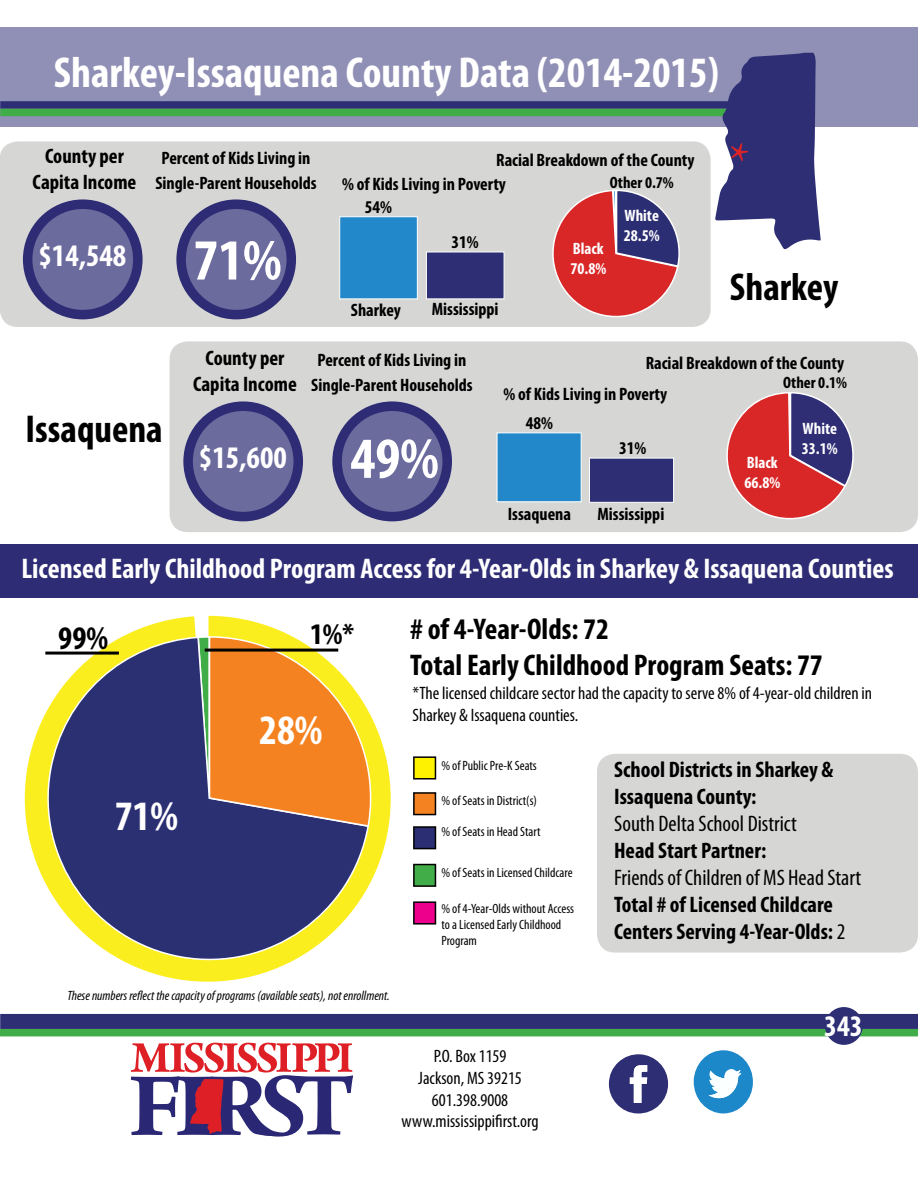
<style>
.page{position:relative;width:918px;height:1188px;background:#fff}
.page>*{position:absolute;margin:0;border:0;box-sizing:border-box;transform-origin:0 0}
.t1{font:700 condensed 58.5px "Myriad Pro";color:#fff}
.t2{font:52.5px "Minion Pro";color:#dc2328}
.t3{font:700 condensed 43.5px "Myriad Pro";color:#fff}
.t4{font:700 condensed 42px "Myriad Pro";color:#fff}
.t5{font:700 condensed 39px "Myriad Pro";color:#000}
.t6{font:700 condensed 33px "Myriad Pro";color:#000}
.t7{font:700 condensed 31.5px "Myriad Pro";color:#fff}
.t8{font:700 condensed 30px/36px "Myriad Pro";color:#000}
.t9{font:700 condensed 30px "Myriad Pro";color:#fff}
.t10{font:700 condensed 28.5px "Myriad Pro";color:#fff}
.t11{font:700 condensed 22.5px/27px "Myriad Pro";color:#000}
.t12{font:condensed 22.5px "Myriad Pro";color:#000}
.t13{font:700 condensed 21px/25.2px "Myriad Pro";color:#000;text-align:center}
.t14{font:700 condensed 18px/25.2px "Myriad Pro";color:#000;text-align:center}
.t15{font:condensed 18px/21.6px "Myriad Pro";color:#000;text-align:center}
.t16{font:700 condensed 16.5px/19.8px "Myriad Pro";color:#fff}
.t17{font:700 condensed 16.5px "Myriad Pro";color:#000}
.t18{font:condensed 13.5px/16.2px "Myriad Pro";color:#000}
.t19{font:italic condensed 13.5px "Myriad Pro";color:#000}
.s1{font-size:58.5px}
.s2{font-weight:400}
</style>
<div class="page">
<div style="left:24px;top:615px;width:367px;height:367px;background:#fbee1e;border-radius:182px"></div>
<svg style="left:35px;top:636px;width:335px;height:336px"></svg>
<svg style="left:193px;top:615px;width:179px;height:213px"></svg>
<hr style="left:45px;top:652px;width:74px;height:3px;background:#000">
<div style="left:597px;top:754px;width:321px;height:199px;background:#d6d7d5;border-radius:18px"></div>
<svg style="left:608px;top:1054px;width:60px;height:60px"></svg>
<div style="left:0;top:544px;width:918px;height:54px;background:#2e2c74"></div>
<div style="left:0;top:1029px;width:918px;height:7px;background:#41ad49"></div>
<div style="left:0;top:1014px;width:918px;height:15px;background:#2d2e74"></div>
<svg style="left:693px;top:1050px;width:60px;height:64px"></svg>
<div style="left:826px;top:1008px;width:36px;height:36px;background:#2d2e74;border-radius:50%"></div>
<div style="left:825px;top:1007px;width:38px;height:38px;border:2px solid #2d2e74;border-radius:50%"></div>
<div style="left:414px;top:902px;width:21px;height:22px;background:#ec008c"></div>
<div style="left:413px;top:901px;width:23px;height:24px;border:2px solid #000"></div>
<div style="left:414px;top:865px;width:21px;height:21px;background:#41ad49"></div>
<div style="left:413px;top:864px;width:23px;height:23px;border:2px solid #000"></div>
<div style="left:414px;top:827px;width:21px;height:22px;background:#2c2e74"></div>
<div style="left:413px;top:826px;width:23px;height:23px;border:2px solid #000"></div>
<div style="left:414px;top:793px;width:21px;height:22px;background:#f58220"></div>
<div style="left:413px;top:792px;width:23px;height:23px;border:2px solid #000"></div>
<div style="left:414px;top:757px;width:21px;height:22px;background:#fff200"></div>
<div style="left:413px;top:756px;width:23px;height:24px;border:2px solid #000"></div>
<div style="left:0;top:28px;width:918px;height:99px;background:#908fb5"></div>
<div style="left:0;top:101px;width:737px;height:8px;background:#2d2e74"></div>
<div style="left:0;top:109px;width:738px;height:7px;background:#41ad49"></div>
<svg style="left:715px;top:53px;width:106px;height:197px"></svg>
<hr style="left:205px;top:649px;width:133px;height:3px;background:#000">
<div style="left:0;top:141px;width:711px;height:186px;background:#d6d7d5;border-radius:18px"></div>
<div style="left:28px;top:204px;width:110px;height:111px;background:#6c6b9e;border-radius:50%"></div>
<div style="left:23px;top:199px;width:120px;height:120px;border:10px solid #2e2c74;border-radius:50%"></div>
<div style="left:426px;top:252px;width:78px;height:47px;background:#2d2e74"></div>
<div style="left:339px;top:216px;width:79px;height:83px;background:#2288c9;border:1px solid #fff"></div>
<div style="left:181px;top:204px;width:110px;height:111px;background:#6c6b9e;border-radius:50%"></div>
<div style="left:176px;top:199px;width:120px;height:120px;border:10px solid #2e2c74;border-radius:50%"></div>
<svg style="left:552px;top:189px;width:128px;height:129px"></svg>
<div style="left:170px;top:341px;width:748px;height:191px;background:#d6d7d5;border-radius:18px"></div>
<div style="left:188px;top:406px;width:110px;height:111px;background:#6c6b9e;border-radius:50%"></div>
<div style="left:183px;top:401px;width:120px;height:120px;border:10px solid #2e2c74;border-radius:50%"></div>
<div style="left:337px;top:406px;width:110px;height:111px;background:#6c6b9e;border-radius:50%"></div>
<div style="left:332px;top:401px;width:120px;height:120px;border:10px solid #2e2c74;border-radius:50%"></div>
<div style="left:589px;top:458px;width:85px;height:45px;background:#2d2e74;border:1px solid #fff"></div>
<div style="left:497px;top:432px;width:85px;height:70px;background:#2288c9;border:1px solid #fff"></div>
<svg style="left:726px;top:392px;width:128px;height:128px"></svg>
<svg style="left:131px;top:1043px;width:222px;height:93px"></svg>
<h3 class="t3" style="left:54px;top:49px;width:667px">Sharkey-Issaquena County Data (2014-2015)</h3>
<p class="t13" style="left:33px;top:144px;width:105px">County per<br>Capita Income</p>
<h3 class="t7" style="left:39px;top:238px;width:89px">$14,548</h3>
<p class="t14" style="left:155px;top:146px;width:163px">Percent of Kids Living in<br>Single-Parent Households</p>
<h1 class="t1" style="left:193px;top:228px;width:90px">71%</h1>
<p class="t14" style="left:342px;top:149px;width:354px;line-height:23.5px;text-align:left;text-indent:154px">Racial Breakdown of the County % of Kids Living in Poverty</p>
<p class="t17" style="left:610px;top:174px;width:66px">Other 0.7%</p>
<p class="t14" style="left:365px;top:195px;width:29px">54%</p>
<p class="t14" style="left:452px;top:230px;width:29px">31%</p>
<p class="t14" style="left:351px;top:298px;width:52px">Sharkey</p>
<p class="t14" style="left:432px;top:297px;width:68px">Mississippi</p>
<p class="t16" style="left:570px;top:239px;width:37px">Black<br>70.8%</p>
<p class="t16" style="left:624px;top:206px;width:37px">White<br>28.5%</p>
<h2 class="t2" style="left:729px;top:126px;width:23px">*</h2>
<h3 class="t5" style="left:730px;top:265px;width:110px">Sharkey</h3>
<h3 class="t5" style="left:26px;top:407px;width:139px">Issaquena</h3>
<p class="t13" style="left:193px;top:346px;width:105px">County per<br>Capita Income</p>
<p class="t14" style="left:311px;top:348px;width:163px">Percent of Kids Living in<br>Single-Parent Households</p>
<h3 class="t7" style="left:199px;top:440px;width:241px">$15,600 <span class="s1">49%</span></h3>
<p class="t14" style="left:646px;top:351px;width:200px">Racial Breakdown of the County</p>
<p class="t14" style="left:503px;top:382px;width:165px">% of Kids Living in Poverty</p>
<p class="t14" style="left:526px;top:411px;width:29px">48%</p>
<p class="t14" style="left:508px;top:501px;width:65px">Issaquena</p>
<p class="t14" style="left:619px;top:436px;width:29px">31%</p>
<p class="t14" style="left:597px;top:501px;width:68px">Mississippi</p>
<p class="t17" style="left:783px;top:374px;width:66px">Other 0.1%</p>
<p class="t16" style="left:744px;top:453px;width:37px">Black<br>66.8%</p>
<p class="t16" style="left:802px;top:419px;width:37px">White<br>33.1%</p>
<h3 class="t10" style="left:21px;top:553px;width:874px">Licensed Early Childhood Program Access for 4-Year-Olds in Sharkey &amp; Issaquena Counties</h3>
<h3 class="t6" style="left:58px;top:620px;width:51px">99%</h3>
<h3 class="t4" style="left:115px;top:793px;width:65px">71%</h3>
<h3 class="t8" style="left:310px;top:616px;width:46px">1%*</h3>
<h3 class="t4" style="left:259px;top:707px;width:65px">28%</h3>
<h3 class="t8" style="left:410px;top:611px;width:414px"># of 4-Year-Olds: 72<br>Total Early Childhood Program Seats: 77</h3>
<p class="t15" style="left:413px;top:683px;width:461px;text-align:left">*The licensed childcare sector had the capacity to serve 8% of 4-year-old children in<br>Sharkey &amp; Issaquena counties.</p>
<p class="t18" style="left:441px;top:757px;width:97px">% of Public Pre-K Seats</p>
<p class="t18" style="left:441px;top:793px;width:97px">% of Seats in District(s)</p>
<p class="t18" style="left:441px;top:824px;width:101px">% of Seats in Head Start</p>
<p class="t18" style="left:441px;top:865px;width:133px">% of Seats in Licensed Childcare</p>
<p class="t18" style="left:441px;top:901px;width:134px">% of 4-Year-Olds without Access to a Licensed Early Childhood<br>Program</p>
<p class="t11" style="left:614px;top:757px;width:221px">School Districts in Sharkey &amp;<br>Issaquena County:</p>
<p class="t12" style="left:614px;top:812px;width:184px">South Delta School District</p>
<p class="t11" style="left:614px;top:838px;width:154px">Head Start Partner:</p>
<p class="t12" style="left:614px;top:866px;width:249px">Friends of Children of MS Head Start</p>
<p class="t11" style="left:614px;top:892px;width:233px">Total # of Licensed Childcare<br>Centers Serving 4-Year-Olds: <span class="s2">2</span></p>
<p class="t19" style="left:67px;top:987px;width:324px">These numbers reflect the capacity of programs (available seats), not enrollment.</p>
<p class="t15" style="left:402px;top:1046px;width:138px">P.O. Box 1159<br>Jackson, MS 39215<br>601.398.9008 www.mississippifirst.org</p>
<h3 class="t9" style="left:824px;top:1009px;width:40px">343</h3>
</div>
